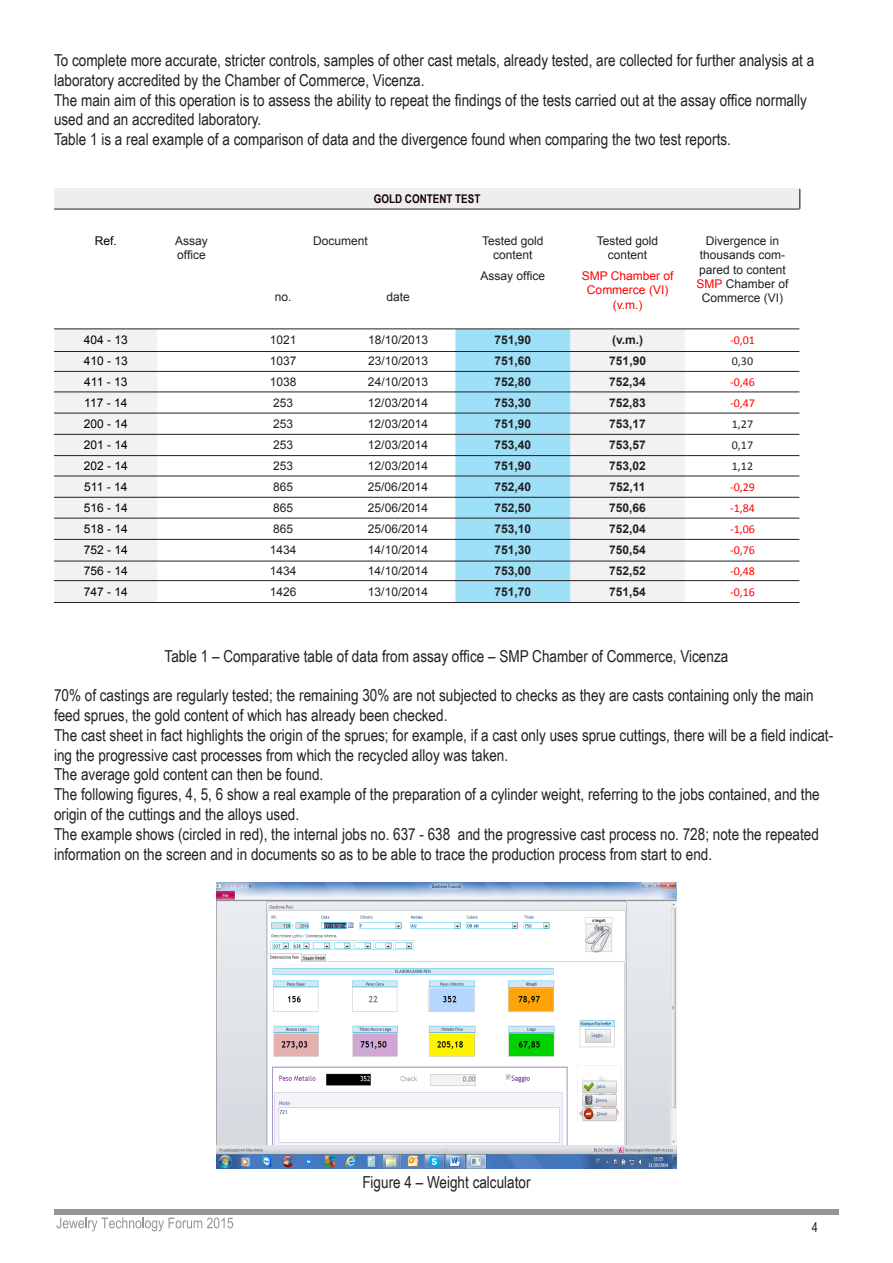
<style>
.page{position:relative;width:893px;height:1263px;background:#fff}
.page>*{position:absolute;margin:0;border:0;box-sizing:border-box;transform-origin:0 0}
.t1{font:16.5px/19.8px "Arial Narrow";color:#231f20}
.t2{font:13.5px "Arial Narrow";color:#231f20}
.t3{font:12px/14.4px "Arial";color:#231f20;text-align:center}
.t4{font:700 12px "Arial";color:#231f20}
.t5{font:12px "Arial";color:#000}
.t6{font:12px "Calibri";color:#f00}
.t7{font:12px/14.4px "Arial";color:#f00;text-align:center}
.t8{font:12px "Calibri";color:#231f20}
.t9{font:700 12px "Arial Narrow";color:#170000}
.s1{color:#f00}
</style>
<div class="page">
<svg style="left:56px;top:1217px;width:177px;height:14px"></svg>
<hr style="left:54px;top:1209px;width:785px;height:3px;background:#939598">
<hr style="left:54px;top:1213px;width:785px;height:1px;background:#939598">
<div style="left:54px;top:188px;width:746px;height:21px;background:#edeeed"></div>
<svg style="left:54px;top:329px;width:631px;height:273px"></svg>
<div style="left:455px;top:329px;width:115px;height:273px;background:#9ee0f7"></div>
<svg style="left:799px;top:189px;width:1px;height:20px"></svg>
<img style="left:216px;top:883px;width:461px;height:285px">
<hr style="left:54px;top:209px;width:745px;height:1px;background:#231f20">
<hr style="left:54px;top:602px;width:745px;height:1px;background:#231f20">
<hr style="left:54px;top:328px;width:745px;height:1px;background:#231f20">
<hr style="left:54px;top:351px;width:745px;height:1px;background:#231f20">
<hr style="left:54px;top:371px;width:745px;height:1px;background:#231f20">
<hr style="left:54px;top:391px;width:745px;height:1px;background:#231f20">
<hr style="left:54px;top:413px;width:745px;height:1px;background:#231f20">
<hr style="left:54px;top:434px;width:745px;height:1px;background:#231f20">
<hr style="left:54px;top:455px;width:745px;height:1px;background:#231f20">
<hr style="left:54px;top:476px;width:745px;height:1px;background:#231f20">
<hr style="left:54px;top:497px;width:745px;height:1px;background:#231f20">
<hr style="left:54px;top:518px;width:745px;height:1px;background:#231f20">
<hr style="left:54px;top:539px;width:745px;height:1px;background:#231f20">
<hr style="left:54px;top:561px;width:745px;height:1px;background:#231f20">
<hr style="left:54px;top:580px;width:745px;height:1px;background:#231f20">
<p class="t1" style="left:54px;top:50px;width:762px">To complete more accurate, stricter controls, samples of other cast metals, already tested, are collected for further analysis at a laboratory accredited by the Chamber of Commerce, Vicenza.<br>The main aim of this operation is to assess the ability to repeat the findings of the tests carried out at the assay office normally used and an accredited laboratory.<br>Table 1 is a real example of a comparison of data and the divergence found when comparing the two test reports.</p>
<p class="t9" style="left:374px;top:190px;width:108px">GOLD CONTENT TEST</p>
<p class="t5" style="left:95px;top:233px;width:24px">Ref.</p>
<p class="t3" style="left:175px;top:233px;width:34px;text-align:left">Assay office</p>
<p class="t3" style="left:313px;top:233px;width:56px">Document</p>
<p class="t3" style="left:482px;top:233px;width:63px">Tested gold content</p>
<p class="t3" style="left:597px;top:233px;width:63px">Tested gold content</p>
<p class="t3" style="left:696px;top:233px;width:93px">Divergence in thousands com&shy;pared to content<br><span class="s1">SMP</span> Chamber of</p>
<p class="t3" style="left:275px;top:290px;width:18px">no.</p>
<p class="t3" style="left:386px;top:290px;width:25px">date</p>
<p class="t3" style="left:702px;top:291px;width:83px">Commerce (VI)</p>
<p class="t3" style="left:480px;top:269px;width:66px">Assay office</p>
<p class="t7" style="left:582px;top:269px;width:93px">SMP Chamber of<br>Commerce (VI) (v.m.)</p>
<p class="t5" style="left:84px;top:332px;width:46px">404 - 13</p>
<p class="t3" style="left:270px;top:333px;width:28px">1021</p>
<p class="t3" style="left:368px;top:333px;width:62px">18/10/2013</p>
<p class="t4" style="left:494px;top:332px;width:38px">751,90</p>
<p class="t4" style="left:612px;top:332px;width:33px">(v.m.)</p>
<p class="t6" style="left:730px;top:332px;width:26px">-0,01</p>
<p class="t5" style="left:84px;top:353px;width:46px">410 - 13</p>
<p class="t3" style="left:270px;top:354px;width:28px">1037</p>
<p class="t3" style="left:368px;top:354px;width:62px">23/10/2013</p>
<p class="t4" style="left:494px;top:353px;width:38px">751,60</p>
<p class="t4" style="left:609px;top:353px;width:38px">751,90</p>
<p class="t8" style="left:732px;top:353px;width:23px">0,30</p>
<p class="t5" style="left:84px;top:374px;width:45px">411 - 13</p>
<p class="t3" style="left:270px;top:375px;width:28px">1038</p>
<p class="t3" style="left:368px;top:375px;width:62px">24/10/2013</p>
<p class="t4" style="left:494px;top:374px;width:38px">752,80</p>
<p class="t4" style="left:609px;top:374px;width:38px">752,34</p>
<p class="t6" style="left:730px;top:374px;width:26px">-0,46</p>
<p class="t5" style="left:84px;top:395px;width:45px">117 - 14</p>
<p class="t3" style="left:273px;top:396px;width:22px">253</p>
<p class="t3" style="left:368px;top:396px;width:62px">12/03/2014</p>
<p class="t4" style="left:494px;top:395px;width:38px">753,30</p>
<p class="t4" style="left:609px;top:395px;width:38px">752,83</p>
<p class="t6" style="left:730px;top:395px;width:26px">-0,47</p>
<p class="t5" style="left:84px;top:416px;width:46px">200 - 14</p>
<p class="t3" style="left:273px;top:417px;width:22px">253</p>
<p class="t3" style="left:368px;top:417px;width:62px">12/03/2014</p>
<p class="t4" style="left:494px;top:416px;width:38px">751,90</p>
<p class="t4" style="left:609px;top:416px;width:38px">753,17</p>
<p class="t8" style="left:732px;top:416px;width:23px">1,27</p>
<p class="t5" style="left:84px;top:437px;width:46px">201 - 14</p>
<p class="t3" style="left:273px;top:438px;width:22px">253</p>
<p class="t3" style="left:368px;top:438px;width:62px">12/03/2014</p>
<p class="t4" style="left:494px;top:437px;width:38px">753,40</p>
<p class="t4" style="left:609px;top:437px;width:38px">753,57</p>
<p class="t8" style="left:732px;top:437px;width:23px">0,17</p>
<p class="t5" style="left:84px;top:458px;width:46px">202 - 14</p>
<p class="t3" style="left:273px;top:459px;width:22px">253</p>
<p class="t3" style="left:368px;top:459px;width:62px">12/03/2014</p>
<p class="t4" style="left:494px;top:458px;width:38px">751,90</p>
<p class="t4" style="left:609px;top:458px;width:38px">753,02</p>
<p class="t8" style="left:732px;top:458px;width:23px">1,12</p>
<p class="t5" style="left:84px;top:479px;width:45px">511 - 14</p>
<p class="t3" style="left:273px;top:480px;width:22px">865</p>
<p class="t3" style="left:368px;top:480px;width:62px">25/06/2014</p>
<p class="t4" style="left:494px;top:479px;width:38px">752,40</p>
<p class="t4" style="left:610px;top:479px;width:38px">752,11</p>
<p class="t6" style="left:730px;top:479px;width:26px">-0,29</p>
<p class="t5" style="left:84px;top:500px;width:46px">516 - 14</p>
<p class="t3" style="left:273px;top:501px;width:22px">865</p>
<p class="t3" style="left:368px;top:501px;width:62px">25/06/2014</p>
<p class="t4" style="left:494px;top:500px;width:38px">752,50</p>
<p class="t4" style="left:609px;top:500px;width:38px">750,66</p>
<p class="t6" style="left:730px;top:500px;width:26px">-1,84</p>
<p class="t5" style="left:84px;top:521px;width:46px">518 - 14</p>
<p class="t3" style="left:273px;top:522px;width:22px">865</p>
<p class="t3" style="left:368px;top:522px;width:62px">25/06/2014</p>
<p class="t4" style="left:494px;top:521px;width:38px">753,10</p>
<p class="t4" style="left:609px;top:521px;width:38px">752,04</p>
<p class="t6" style="left:730px;top:521px;width:26px">-1,06</p>
<p class="t5" style="left:84px;top:542px;width:46px">752 - 14</p>
<p class="t3" style="left:270px;top:543px;width:28px">1434</p>
<p class="t3" style="left:368px;top:543px;width:62px">14/10/2014</p>
<p class="t4" style="left:494px;top:542px;width:38px">751,30</p>
<p class="t4" style="left:609px;top:542px;width:38px">750,54</p>
<p class="t6" style="left:730px;top:542px;width:26px">-0,76</p>
<p class="t5" style="left:84px;top:563px;width:46px">756 - 14</p>
<p class="t3" style="left:270px;top:564px;width:28px">1434</p>
<p class="t3" style="left:368px;top:564px;width:62px">14/10/2014</p>
<p class="t4" style="left:494px;top:563px;width:38px">753,00</p>
<p class="t4" style="left:609px;top:563px;width:38px">752,52</p>
<p class="t6" style="left:730px;top:563px;width:26px">-0,48</p>
<p class="t5" style="left:84px;top:584px;width:46px">747 - 14</p>
<p class="t3" style="left:270px;top:585px;width:28px">1426</p>
<p class="t3" style="left:368px;top:585px;width:62px">13/10/2014</p>
<p class="t4" style="left:494px;top:584px;width:38px">751,70</p>
<p class="t4" style="left:609px;top:584px;width:38px">751,54</p>
<p class="t6" style="left:730px;top:584px;width:26px">-0,16</p>
<p class="t1" style="left:165px;top:645px;width:565px">Table 1 – Comparative table of data from assay office – SMP Chamber of Commerce, Vicenza</p>
<p class="t1" style="left:54px;top:685px;width:781px">70% of castings are regularly tested; the remaining 30% are not subjected to checks as they are casts containing only the main feed sprues, the gold content of which has already been checked.<br>The cast sheet in fact highlights the origin of the sprues; for example, if a cast only uses sprue cuttings, there will be a field indicat&shy;ing the progressive cast processes from which the recycled alloy was taken.<br>The average gold content can then be found.<br>The following figures, 4, 5, 6 show a real example of the preparation of a cylinder weight, referring to the jobs contained, and the origin of the cuttings and the alloys used.<br>The example shows (circled in red), the internal jobs no. 637 - 638 and the progressive cast process no. 728; note the repeated information on the screen and in documents so as to be able to trace the production process from start to end.</p>
<p class="t1" style="left:362px;top:1171px;width:170px">Figure 4 – Weight calculator</p>
<p class="t2" style="left:812px;top:1217px;width:8px">4</p>
</div>
